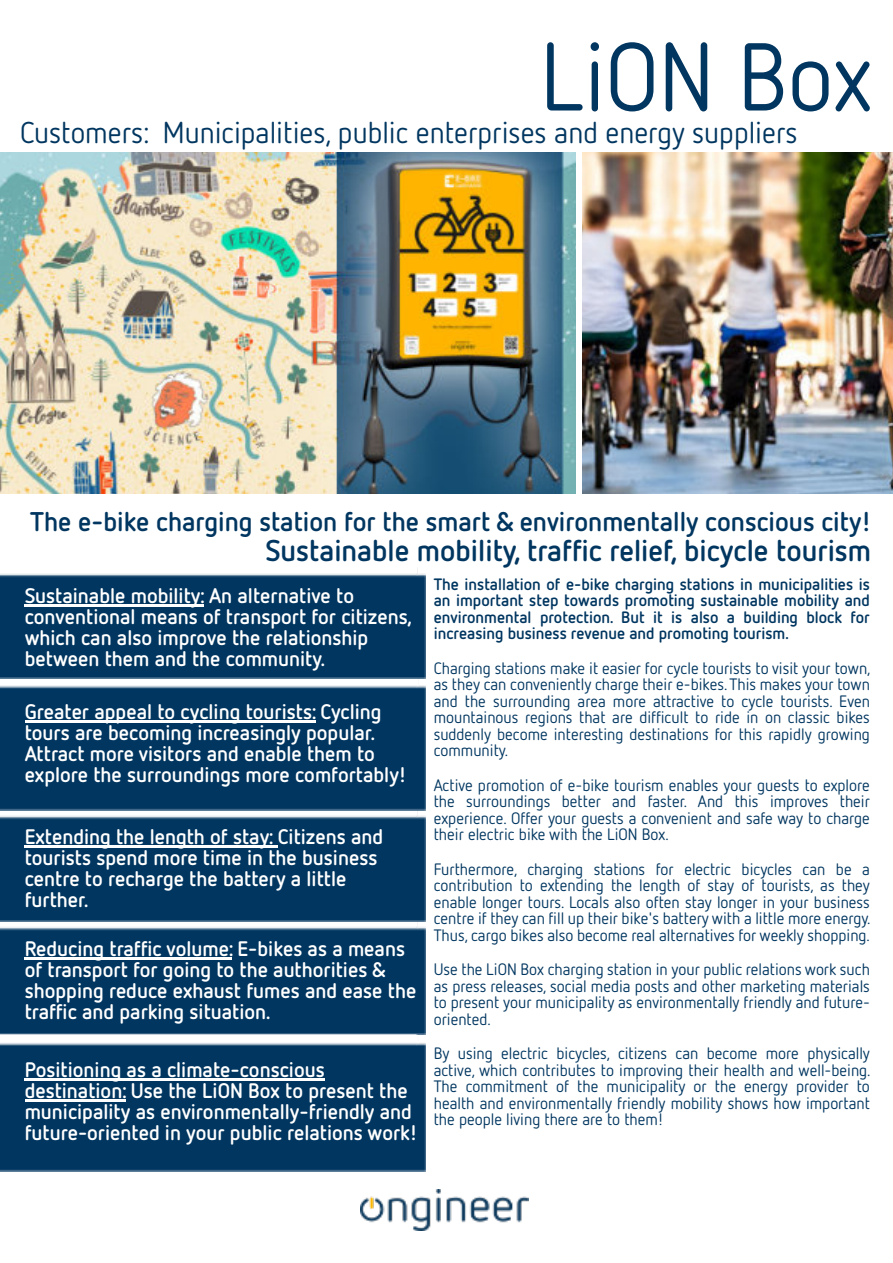
<style>
.page{position:relative;width:893px;height:1263px;background:#fff}
.page>*{position:absolute;margin:0;border:0;box-sizing:border-box;transform-origin:0 0}
.t1{font:96px "Netto OT";color:#013660}
.t2{font:30px "Netto OT";color:#013660}
.t3{font:700 30px "Netto OT";color:#013660}
.t4{font:700 27px "Netto OT";color:#013660}
.t5{font:700 21px/21px "Netto OT";color:#fff}
.t6{font:16.5px/16.5px "Netto OT";color:#013660;text-align:justify}
.t7{font:700 16.5px/16.5px "Netto OT";color:#013660;text-align:justify}
</style>
<div class="page">
<img style="left:0;top:152px;width:576px;height:341px">
<img style="left:0;top:568px;width:425px;height:603px">
<hr style="left:25px;top:957px;width:207px;height:2px;background:#fff">
<hr style="left:25px;top:1078px;width:300px;height:2px;background:#fff">
<hr style="left:25px;top:1099px;width:101px;height:2px;background:#fff">
<hr style="left:25px;top:845px;width:253px;height:3px;background:#fff">
<hr style="left:25px;top:720px;width:290px;height:2px;background:#fff">
<hr style="left:25px;top:605px;width:179px;height:2px;background:#fff">
<img style="left:361px;top:1189px;width:167px;height:42px">
<img style="left:582px;top:152px;width:310px;height:341px">
<h1 class="t1" style="left:540px;top:36px;width:333px">LiON Box</h1>
<h2 class="t2" style="left:20px;top:120px;width:779px">Customers: Municipalities, public enterprises and energy suppliers</h2>
<h3 class="t4" style="left:30px;top:510px;width:842px">The e-bike charging station for the smart &amp; environmentally conscious city!</h3>
<h2 class="t3" style="left:265px;top:537px;width:607px">Sustainable mobility, traffic relief, bicycle tourism</h2>
<p class="t7" style="left:434px;top:577px;width:438px">The installation of e-bike charging stations in municipalities is an important step towards promoting sustainable mobility and environmental protection. But it is also a building block for increasing business revenue and promoting tourism.</p>
<p class="t6" style="left:434px;top:661px;width:438px">Charging stations make it easier for cycle tourists to visit your town, as they can conveniently charge their e-bikes. This makes your town and the surrounding area more attractive to cycle tourists. Even mountainous regions that are difficult to ride in on classic bikes suddenly become interesting destinations for this rapidly growing community.</p>
<p class="t6" style="left:434px;top:778px;width:438px">Active promotion of e-bike tourism enables your guests to explore the surroundings better and faster. And this improves their experience. Offer your guests a convenient and safe way to charge their electric bike with the LiON Box.</p>
<p class="t6" style="left:434px;top:862px;width:438px">Furthermore, charging stations for electric bicycles can be a contribution to extending the length of stay of tourists, as they enable longer tours. Locals also often stay longer in your business centre if they can fill up their bike's battery with a little more energy.<br>Thus, cargo bikes also become real alternatives for weekly shopping.</p>
<p class="t6" style="left:434px;top:962px;width:438px">Use the LiON Box charging station in your public relations work such as press releases, social media posts and other marketing materials to present your municipality as environmentally friendly and future&shy;oriented.</p>
<p class="t6" style="left:434px;top:1046px;width:438px">By using electric bicycles, citizens can become more physically active, which contributes to improving their health and well-being.<br>The commitment of the municipality or the energy provider to health and environmentally friendly mobility shows how important the people living there are to them!</p>
<p class="t5" style="left:25px;top:587px;width:389px">Sustainable mobility: An alternative to conventional means of transport for citizens, which can also improve the relationship between them and the community.</p>
<p class="t5" style="left:25px;top:703px;width:383px">Greater appeal to cycling tourists: Cycling tours are becoming increasingly popular.<br>Attract more visitors and enable them to explore the surroundings more comfortably!</p>
<p class="t5" style="left:25px;top:828px;width:360px">Extending the length of stay: Citizens and tourists spend more time in the business centre to recharge the battery a little further.</p>
<p class="t5" style="left:25px;top:939px;width:393px">Reducing traffic volume: E-bikes as a means of transport for going to the authorities &amp; shopping reduce exhaust fumes and ease the traffic and parking situation.</p>
<p class="t5" style="left:25px;top:1061px;width:394px">Positioning as a climate-conscious destination: Use the LiON Box to present the municipality as environmentally-friendly and future-oriented in your public relations work!</p>
</div>
